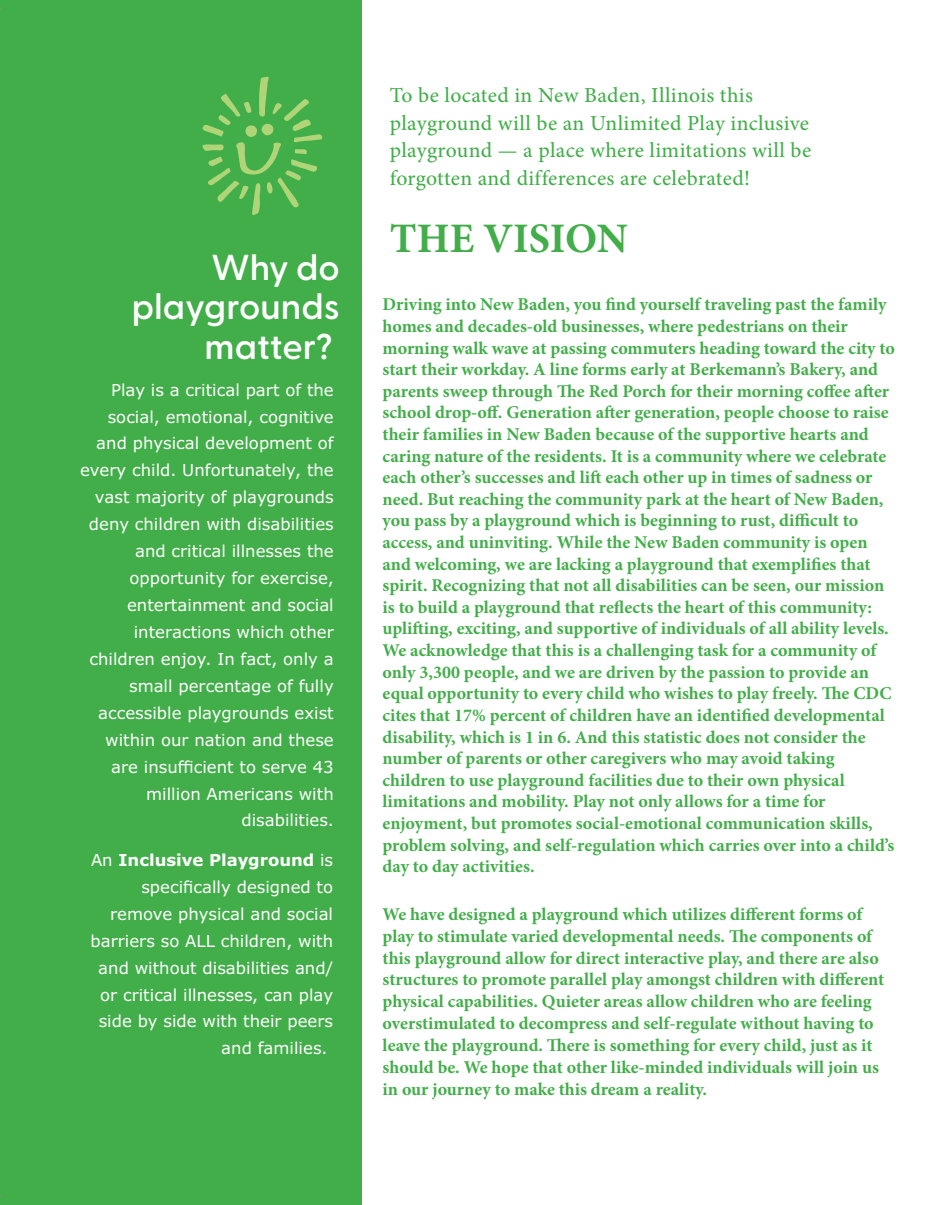
<style>
.page{position:relative;width:934px;height:1205px;background:#fff}
.page>*{position:absolute;margin:0;border:0;box-sizing:border-box;transform-origin:0 0}
.t1{font:700 42px "Minion Pro";color:#42ae49}
.t2{font:600 36px/39.8px "Greycliff CF";color:#fff;text-align:right}
.t3{font:21px/27.8px "Adobe Hebrew";letter-spacing:.015em;color:#42ae49}
.t4{font:700 18px/21.6px "Minion Pro";color:#42ae49}
.t5{font:16.5px/26.8px "Verdana Pro";color:#fff;text-align:right}
.t6{font:700 16.5px "Verdana Pro";color:#fff}
.s1{font-weight:400}
</style>
<div class="page">
<div style="left:0;top:0;width:361px;height:1204px;background:#42ae49"></div>
<svg style="left:202px;top:77px;width:120px;height:138px"></svg>
<h2 class="t2" style="left:132px;top:245px;width:209px">Why do playgrounds matter?</h2>
<p class="t5" style="left:80px;top:376px;width:255px">Play is a critical part of the social, emotional, cognitive and physical development of every child. Unfortunately, the vast majority of playgrounds deny children with disabilities and critical illnesses the opportunity for exercise, entertainment and social interactions which other children enjoy. In fact, only a small percentage of fully accessible playgrounds exist within our nation and these are insufficient to serve 43 million Americans with disabilities.</p>
<p class="t6" style="left:91px;top:849px;width:244px"><span class="s1">An</span> Inclusive Playground <span class="s1">is</span></p>
<p class="t5" style="left:141px;top:873px;width:193px">specifically designed to</p>
<p class="t5" style="left:110px;top:900px;width:224px">remove physical and social</p>
<p class="t5" style="left:91px;top:927px;width:244px">barriers so ALL children, with</p>
<p class="t5" style="left:98px;top:954px;width:236px">and without disabilities and/</p>
<p class="t5" style="left:100px;top:981px;width:234px">or critical illnesses, can play</p>
<p class="t5" style="left:99px;top:1008px;width:236px">side by side with their peers</p>
<p class="t5" style="left:221px;top:1035px;width:107px">and families.</p>
<p class="t3" style="left:390px;top:81px;width:423px">To be located in New Baden, Illinois this playground will be an Unlimited Play inclusive playground — a place where limitations will be forgotten and differences are celebrated!</p>
<h1 class="t1" style="left:390px;top:209px;width:239px">THE VISION</h1>
<p class="t4" style="left:382px;top:293px;width:513px">Driving into New Baden, you find yourself traveling past the family homes and decades-old businesses, where pedestrians on their morning walk wave at passing commuters heading toward the city to start their workday. A line forms early at Berkemann’s Bakery, and parents sweep through The Red Porch for their morning coffee after school drop-off. Generation after generation, people choose to raise their families in New Baden because of the supportive hearts and caring nature of the residents. It is a community where we celebrate each other’s successes and lift each other up in times of sadness or need. But reaching the community park at the heart of New Baden, you pass by a playground which is beginning to rust, difficult to access, and uninviting. While the New Baden community is open and welcoming, we are lacking a playground that exemplifies that spirit. Recognizing that not all disabilities can be seen, our mission is to build a playground that reflects the heart of this community: uplifting, exciting, and supportive of individuals of all ability levels.<br>We acknowledge that this is a challenging task for a community of only 3,300 people, and we are driven by the passion to provide an equal opportunity to every child who wishes to play freely. The CDC cites that 17% percent of children have an identified developmental disability, which is 1 in 6. And this statistic does not consider the number of parents or other caregivers who may avoid taking children to use playground facilities due to their own physical limitations and mobility. Play not only allows for a time for enjoyment, but promotes social-emotional communication skills, problem solving, and self-regulation which carries over into a child’s day to day activities.</p>
<p class="t4" style="left:382px;top:902px;width:503px">We have designed a playground which utilizes different forms of play to stimulate varied developmental needs. The components of this playground allow for direct interactive play, and there are also structures to promote parallel play amongst children with different physical capabilities. Quieter areas allow children who are feeling overstimulated to decompress and self-regulate without having to leave the playground. There is something for every child, just as it should be. We hope that other like-minded individuals will join us in our journey to make this dream a reality.</p>
</div>
